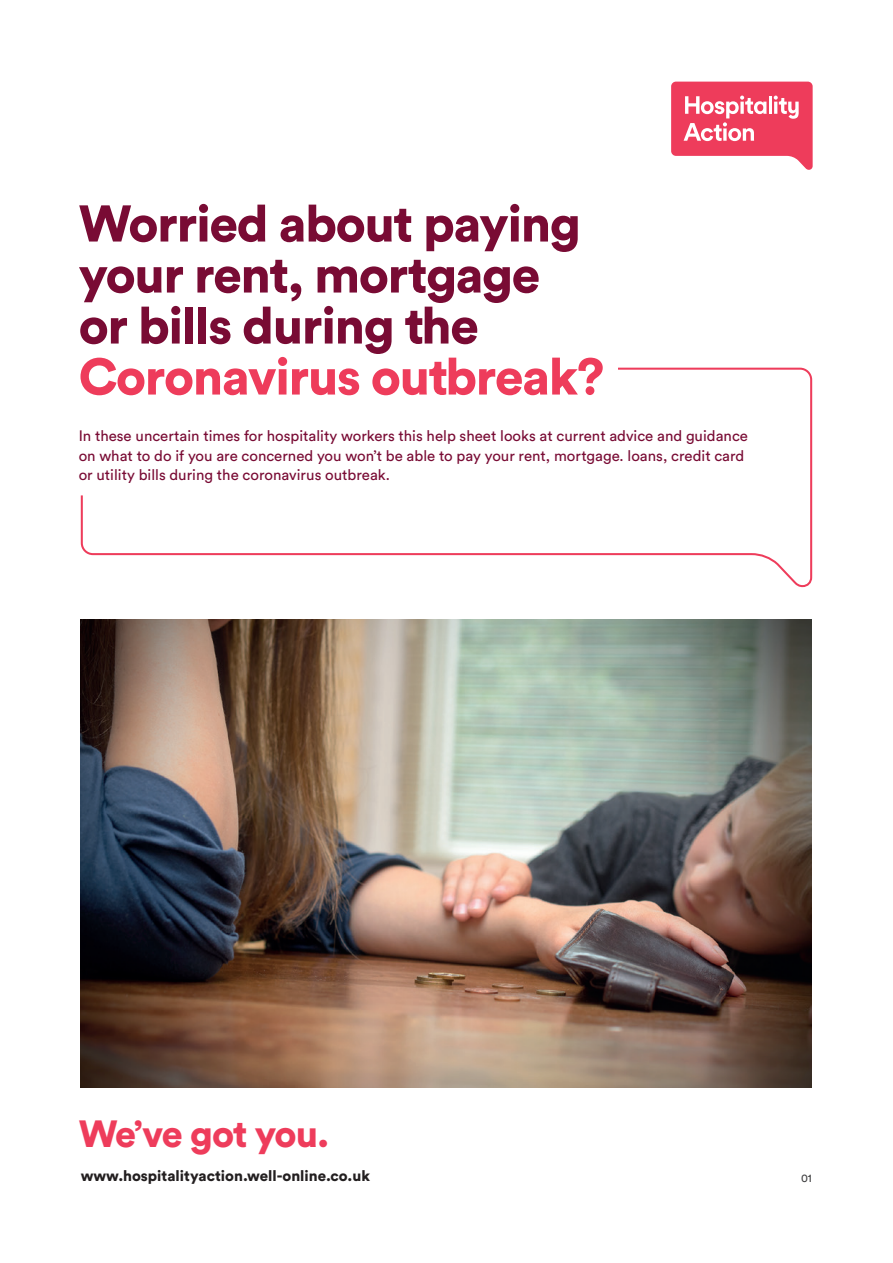
<style>
.page{position:relative;width:893px;height:1263px;background:#fff}
.page>*{position:absolute;margin:0;border:0;box-sizing:border-box;transform-origin:0 0}
.t1{font:900 51px/51px "Circular Std";letter-spacing:-.025em;color:#790b34}
.t2{font:900 37.5px "Circular Std";letter-spacing:-.035em;color:#ee3c5b}
.t3{font:15px/19.5px "Circular Std";color:#790b34}
.t4{font:900 15px "Circular Std";color:#231f20}
.t5{font:11.25px "Circular Std";color:#3e3e3f}
.s1{color:#ee3c5b}
</style>
<div class="page">
<svg style="left:671px;top:82px;width:142px;height:88px"></svg>
<svg style="left:80px;top:367px;width:733px;height:221px"></svg>
<img style="left:81px;top:620px;width:731px;height:467px">
<p class="t1" style="left:79px;top:197px;width:527px">Worried about paying your rent, mortgage<br>or bills during the<br><span class="s1">Coronavirus outbreak?</span></p>
<p class="t3" style="left:79px;top:426px;width:671px">In these uncertain times for hospitality workers this help sheet looks at current advice and guidance on what to do if you are concerned you won’t be able to pay your rent, mortgage. loans, credit card or utility bills during the coronavirus outbreak.</p>
<p class="t2" style="left:79px;top:1109px;width:252px">We’ve got you.</p>
<p class="t4" style="left:81px;top:1165px;width:291px">www.hospitalityaction.well-online.co.uk</p>
<p class="t5" style="left:801px;top:1171px;width:12px">01</p>
</div>
